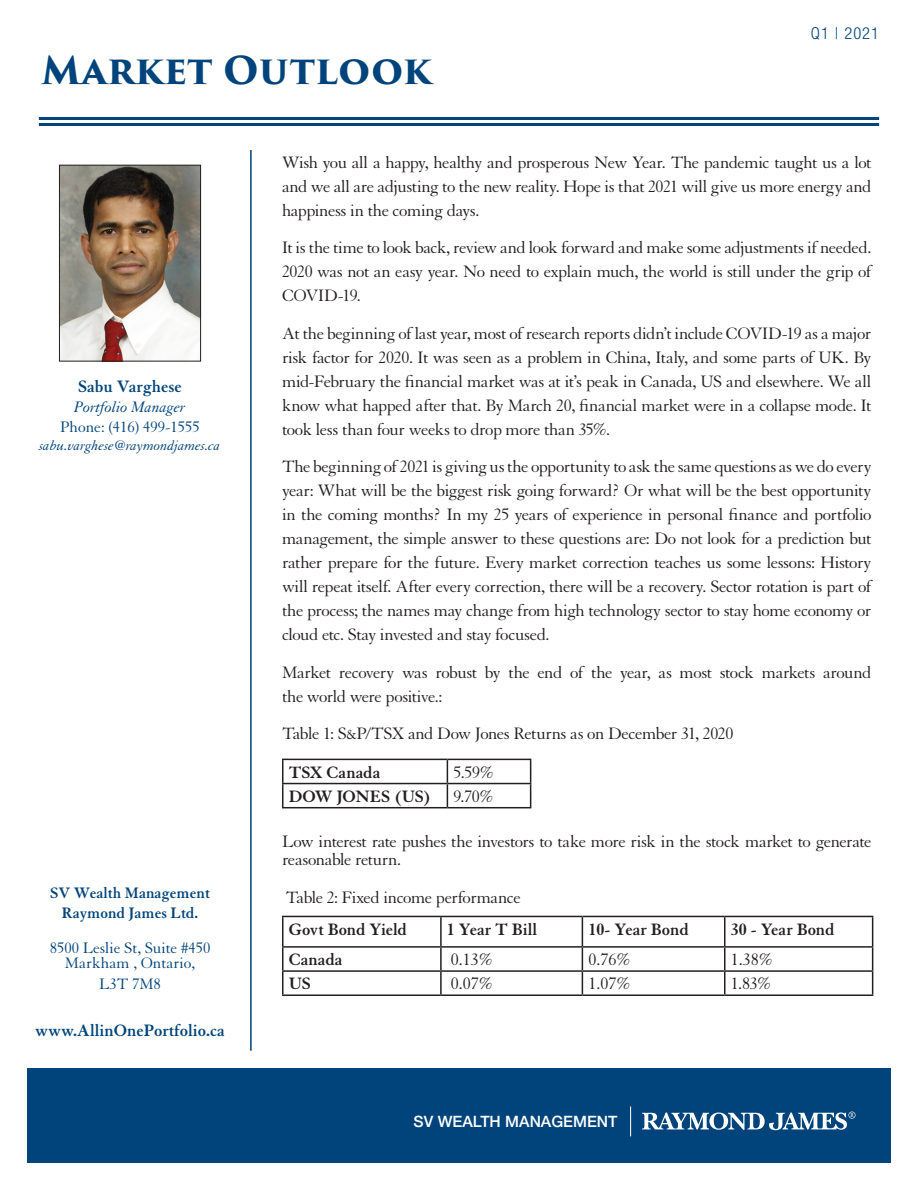
<style>
.page{position:relative;width:918px;height:1188px;background:#fff}
.page>*{position:absolute;margin:0;border:0;box-sizing:border-box;transform-origin:0 0}
.t1{font:700 37.5px "Trajan Pro 3";color:#00447b}
.t2{font:18px/24px "Granjon LT Std";letter-spacing:-.03em;color:#231f20;text-align:justify}
.t3{font:700 18px "Granjon LT Std";color:#231f20}
.t4{font:700 18px "Granjon LT Std";color:#00447b}
.t5{font:16.5px/19.8px "Granjon LT Std";color:#00447b;text-align:center}
.t6{font:700 16.5px/19.8px "Granjon LT Std";color:#00447b;text-align:center}
.t7{font:300 condensed 16.5px "Helvetica Neue LT Std";letter-spacing:.06em;color:#00447b}
.t8{font:500 15.6px "Helvetica Neue LT Std";color:#fff}
.t9{font:italic 15px "Granjon LT Std";color:#00447b}
.s1{font-style:italic}
</style>
<div class="page">
<div style="left:27px;top:1068px;width:864px;height:94px;background:#00447b"></div>
<svg style="left:630px;top:1107px;width:1px;height:29px"></svg>
<svg style="left:642px;top:1112px;width:214px;height:19px"></svg>
<hr style="left:250px;top:150px;width:2px;height:901px;background:#00447b">
<hr style="left:282px;top:759px;width:165px;height:1px;background:#231f20">
<hr style="left:282px;top:760px;width:2px;height:23px;background:#231f20">
<hr style="left:447px;top:759px;width:84px;height:1px;background:#231f20">
<hr style="left:282px;top:783px;width:165px;height:1px;background:#231f20">
<hr style="left:282px;top:784px;width:2px;height:23px;background:#231f20">
<hr style="left:447px;top:783px;width:84px;height:1px;background:#231f20">
<svg style="left:447px;top:760px;width:1px;height:47px"></svg>
<svg style="left:530px;top:760px;width:1px;height:47px"></svg>
<hr style="left:282px;top:807px;width:165px;height:1px;background:#231f20">
<hr style="left:447px;top:807px;width:84px;height:1px;background:#231f20">
<hr style="left:282px;top:916px;width:159px;height:1px;background:#231f20">
<hr style="left:282px;top:917px;width:2px;height:29px;background:#231f20">
<hr style="left:441px;top:916px;width:141px;height:1px;background:#231f20">
<hr style="left:440px;top:917px;width:2px;height:29px;background:#231f20">
<hr style="left:582px;top:916px;width:143px;height:1px;background:#231f20">
<hr style="left:725px;top:916px;width:148px;height:1px;background:#231f20">
<hr style="left:724px;top:917px;width:2px;height:29px;background:#231f20">
<hr style="left:282px;top:946px;width:159px;height:2px;background:#231f20">
<hr style="left:282px;top:948px;width:2px;height:22px;background:#231f20">
<hr style="left:441px;top:946px;width:141px;height:2px;background:#231f20">
<hr style="left:440px;top:948px;width:2px;height:22px;background:#231f20">
<hr style="left:582px;top:946px;width:143px;height:2px;background:#231f20">
<hr style="left:725px;top:946px;width:148px;height:2px;background:#231f20">
<hr style="left:724px;top:948px;width:2px;height:22px;background:#231f20">
<hr style="left:282px;top:970px;width:159px;height:2px;background:#231f20">
<hr style="left:282px;top:972px;width:2px;height:22px;background:#231f20">
<hr style="left:441px;top:970px;width:141px;height:2px;background:#231f20">
<hr style="left:440px;top:972px;width:2px;height:22px;background:#231f20">
<hr style="left:582px;top:970px;width:143px;height:2px;background:#231f20">
<svg style="left:582px;top:917px;width:1px;height:77px"></svg>
<hr style="left:725px;top:970px;width:148px;height:2px;background:#231f20">
<hr style="left:724px;top:972px;width:2px;height:22px;background:#231f20">
<svg style="left:872px;top:917px;width:1px;height:77px"></svg>
<hr style="left:282px;top:994px;width:159px;height:2px;background:#231f20">
<hr style="left:441px;top:994px;width:141px;height:2px;background:#231f20">
<hr style="left:582px;top:994px;width:143px;height:2px;background:#231f20">
<hr style="left:725px;top:994px;width:148px;height:2px;background:#231f20">
<hr style="left:39px;top:117px;width:840px;height:3px;background:#00447b">
<hr style="left:39px;top:123px;width:840px;height:3px;background:#00447b">
<img style="left:61px;top:167px;width:138px;height:193px">
<div style="left:59px;top:165px;width:142px;height:197px;border:1px solid #231f20"></div>
<p class="t1" style="left:41px;top:42px;width:392px">Market Outlook</p>
<p class="t7" style="left:811px;top:23px;width:70px">Q1 | 2021</p>
<p class="t4" style="left:78px;top:377px;width:105px">Sabu Varghese</p>
<p class="t5" style="left:60px;top:398px;width:141px"><span class="s1">Portfolio Manager<br></span>Phone: (416) 499-1555</p>
<p class="t9" style="left:39px;top:437px;width:183px">sabu.varghese@raymondjames.ca</p>
<p class="t6" style="left:50px;top:883px;width:161px">SV Wealth Management<br>Raymond James Ltd.</p>
<p class="t5" style="left:50px;top:940px;width:162px;line-height:15px">8500 Leslie St, Suite #450<br>Markham , Ontario,</p>
<p class="t5" style="left:99px;top:975px;width:63px">L3T 7M8</p>
<p class="t4" style="left:35px;top:1021px;width:191px">www.AllinOnePortfolio.ca</p>
<p class="t2" style="left:282px;top:150px;width:591px">Wish you all a happy, healthy and prosperous New Year. The pandemic taught us a lot and we all are adjusting to the new reality. Hope is that 2021 will give us more energy and happiness in the coming days.</p>
<p class="t2" style="left:282px;top:236px;width:591px">It is the time to look back, review and look forward and make some adjustments if needed.<br>2020 was not an easy year. No need to explain much, the world is still under the grip of COVID-19.</p>
<p class="t2" style="left:282px;top:321px;width:591px">At the beginning of last year, most of research reports didn’t include COVID-19 as a major risk factor for 2020. It was seen as a problem in China, Italy, and some parts of UK. By mid-February the financial market was at it’s peak in Canada, US and elsewhere. We all know what happed after that. By March 20, financial market were in a collapse mode. It took less than four weeks to drop more than 35%.</p>
<p class="t2" style="left:282px;top:455px;width:591px">The beginning of 2021 is giving us the opportunity to ask the same questions as we do every year: What will be the biggest risk going forward? Or what will be the best opportunity in the coming months? In my 25 years of experience in personal finance and portfolio management, the simple answer to these questions are: Do not look for a prediction but rather prepare for the future. Every market correction teaches us some lessons: History will repeat itself. After every correction, there will be a recovery. Sector rotation is part of the process; the names may change from high technology sector to stay home economy or cloud etc. Stay invested and stay focused.</p>
<p class="t2" style="left:282px;top:660px;width:591px">Market recovery was robust by the end of the year, as most stock markets around the world were positive.:</p>
<p class="t2" style="left:282px;top:722px;width:453px">Table 1: S&amp;P/TSX and Dow Jones Returns as on December 31, 2020</p>
<p class="t3" style="left:289px;top:762px;width:93px">TSX Canada</p>
<p class="t2" style="left:453px;top:760px;width:42px">5.59%</p>
<p class="t3" style="left:289px;top:786px;width:144px">DOW JONES (US)</p>
<p class="t2" style="left:453px;top:785px;width:42px">9.70%</p>
<p class="t2" style="left:282px;top:833px;width:591px;line-height:18px">Low interest rate pushes the investors to take more risk in the stock market to generate reasonable return.</p>
<p class="t2" style="left:286px;top:886px;width:237px">Table 2: Fixed income performance</p>
<p class="t3" style="left:289px;top:919px;width:120px">Govt Bond Yield</p>
<p class="t3" style="left:447px;top:919px;width:92px">1 Year T Bill</p>
<p class="t3" style="left:588px;top:919px;width:102px">10- Year Bond</p>
<p class="t3" style="left:731px;top:919px;width:105px">30 - Year Bond</p>
<p class="t3" style="left:289px;top:950px;width:55px">Canada</p>
<p class="t2" style="left:451px;top:948px;width:43px">0.13%</p>
<p class="t2" style="left:588px;top:948px;width:43px">0.76%</p>
<p class="t2" style="left:731px;top:948px;width:43px">1.38%</p>
<p class="t3" style="left:289px;top:974px;width:24px">US</p>
<p class="t2" style="left:451px;top:972px;width:43px">0.07%</p>
<p class="t2" style="left:588px;top:972px;width:43px">1.07%</p>
<p class="t2" style="left:731px;top:972px;width:42px">1.83%</p>
<p class="t8" style="left:414px;top:1113px;width:205px">SV WEALTH MANAGEMENT</p>
</div>
